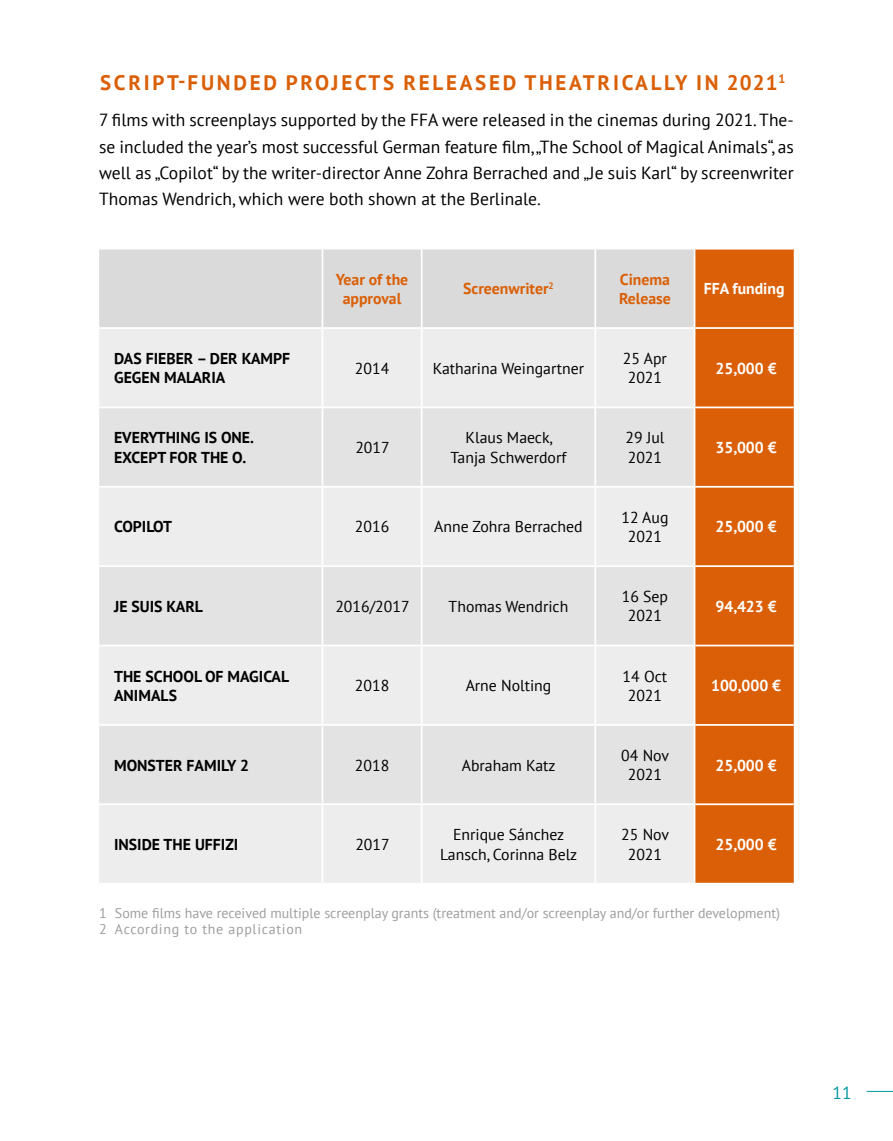
<style>
.page{position:relative;width:893px;height:1141px;background:#fff}
.page>*{position:absolute;margin:0;border:0;box-sizing:border-box;transform-origin:0 0}
.t1{font:700 21px "PT Sans";letter-spacing:.13em;color:#da5f06}
.Fließtext{font:17.5px/26.2px "PT Sans";color:#000;text-align:justify}
.Fließtext-2{font:17.5px "PT Sans";color:#0097a4}
.Tabellentext{font:15.75px/19.2px "PT Sans";color:#000;text-align:center}
.Tabellentext-2{font:700 15.75px/19.2px "PT Sans";color:#000}
.Tabellentext-3{font:700 15.75px "PT Sans";color:#fff}
.Tabellentext-4{font:700 15.75px/19.2px "PT Sans";color:#da5f06;text-align:center}
.t2{font:14px "PT Sans";color:#9d9d9c}
.t3{font:14px "PT Sans";letter-spacing:.05em;color:#9d9d9c}
</style>
<div class="page">
<svg style="left:867px;top:1091px;width:26px;height:1px"></svg>
<div style="left:99px;top:250px;width:595px;height:77px;background:#dadada"></div>
<div style="left:695px;top:250px;width:99px;height:633px;background:#da5f06"></div>
<div style="left:99px;top:329px;width:595px;height:554px;background:#ededed"></div>
<svg style="left:99px;top:408px;width:595px;height:395px;fill:#e3e3e3"></svg>
<hr style="left:322px;top:329px;width:1px;height:78px;background:#fff">
<hr style="left:421px;top:329px;width:2px;height:78px;background:#fff">
<hr style="left:594px;top:329px;width:2px;height:78px;background:#fff">
<hr style="left:99px;top:407px;width:223px;height:1px;background:#fff">
<hr style="left:322px;top:407px;width:100px;height:1px;background:#fff">
<hr style="left:322px;top:408px;width:1px;height:78px;background:#fff">
<hr style="left:422px;top:407px;width:173px;height:1px;background:#fff">
<hr style="left:421px;top:408px;width:2px;height:78px;background:#fff">
<hr style="left:595px;top:407px;width:99px;height:1px;background:#fff">
<hr style="left:594px;top:408px;width:2px;height:78px;background:#fff">
<hr style="left:694px;top:407px;width:100px;height:1px;background:#fff">
<hr style="left:99px;top:486px;width:223px;height:2px;background:#fff">
<hr style="left:322px;top:486px;width:100px;height:2px;background:#fff">
<hr style="left:322px;top:488px;width:1px;height:77px;background:#fff">
<hr style="left:422px;top:486px;width:173px;height:2px;background:#fff">
<hr style="left:421px;top:488px;width:2px;height:77px;background:#fff">
<hr style="left:595px;top:486px;width:99px;height:2px;background:#fff">
<hr style="left:594px;top:488px;width:2px;height:77px;background:#fff">
<hr style="left:694px;top:486px;width:100px;height:2px;background:#fff">
<hr style="left:99px;top:565px;width:223px;height:2px;background:#fff">
<hr style="left:322px;top:565px;width:100px;height:2px;background:#fff">
<hr style="left:322px;top:567px;width:1px;height:78px;background:#fff">
<hr style="left:422px;top:565px;width:173px;height:2px;background:#fff">
<hr style="left:421px;top:567px;width:2px;height:78px;background:#fff">
<hr style="left:595px;top:565px;width:99px;height:2px;background:#fff">
<hr style="left:594px;top:567px;width:2px;height:78px;background:#fff">
<hr style="left:694px;top:565px;width:100px;height:2px;background:#fff">
<hr style="left:99px;top:645px;width:223px;height:1px;background:#fff">
<hr style="left:322px;top:645px;width:100px;height:1px;background:#fff">
<hr style="left:322px;top:646px;width:1px;height:78px;background:#fff">
<hr style="left:422px;top:645px;width:173px;height:1px;background:#fff">
<hr style="left:421px;top:646px;width:2px;height:78px;background:#fff">
<hr style="left:595px;top:645px;width:99px;height:1px;background:#fff">
<hr style="left:594px;top:646px;width:2px;height:78px;background:#fff">
<hr style="left:694px;top:645px;width:100px;height:1px;background:#fff">
<hr style="left:99px;top:724px;width:223px;height:2px;background:#fff">
<hr style="left:322px;top:724px;width:100px;height:2px;background:#fff">
<hr style="left:322px;top:726px;width:1px;height:77px;background:#fff">
<hr style="left:422px;top:724px;width:173px;height:2px;background:#fff">
<hr style="left:421px;top:726px;width:2px;height:77px;background:#fff">
<hr style="left:595px;top:724px;width:99px;height:2px;background:#fff">
<hr style="left:594px;top:726px;width:2px;height:77px;background:#fff">
<hr style="left:694px;top:724px;width:100px;height:2px;background:#fff">
<hr style="left:99px;top:803px;width:223px;height:2px;background:#fff">
<hr style="left:322px;top:803px;width:100px;height:2px;background:#fff">
<hr style="left:322px;top:805px;width:1px;height:78px;background:#fff">
<hr style="left:422px;top:803px;width:173px;height:2px;background:#fff">
<hr style="left:421px;top:805px;width:2px;height:78px;background:#fff">
<hr style="left:595px;top:803px;width:99px;height:2px;background:#fff">
<hr style="left:594px;top:805px;width:2px;height:78px;background:#fff">
<hr style="left:694px;top:803px;width:100px;height:2px;background:#fff">
<hr style="left:322px;top:250px;width:1px;height:77px;background:#fff">
<hr style="left:421px;top:250px;width:2px;height:77px;background:#fff">
<hr style="left:594px;top:250px;width:2px;height:77px;background:#fff">
<hr style="left:694px;top:327px;width:100px;height:2px;background:#fff">
<h2 class="t1" style="left:100px;top:69px;width:687px">SCRIPT-FUNDED PROJECTS RELEASED THEATRICALLY IN 2021<sup>1</sup></h2>
<p class="Fließtext" style="left:99px;top:107px;width:696px">7 films with screenplays supported by the FFA were released in the cinemas during 2021. The&shy;se included the year’s most successful German feature film, „The School of Magical Animals“, as well as „Copilot“ by the writer-director Anne Zohra Berrached and „Je suis Karl“ by screenwriter Thomas Wendrich, which were both shown at the Berlinale.</p>
<p class="Tabellentext-4" style="left:336px;top:269px;width:74px">Year of the approval</p>
<p class="Tabellentext-4" style="left:463px;top:279px;width:92px">Screenwriter<sup>2</sup></p>
<p class="Tabellentext-4" style="left:619px;top:269px;width:53px;text-align:left">Cinema<br>Release</p>
<p class="Tabellentext-3" style="left:704px;top:278px;width:82px">FFA funding</p>
<p class="Tabellentext-2" style="left:114px;top:349px;width:178px">DAS FIEBER – DER KAMPF<br>GEGEN MALARIA</p>
<p class="Tabellentext" style="left:355px;top:358px;width:36px">2014</p>
<p class="Tabellentext" style="left:433px;top:358px;width:153px">Katharina Weingartner</p>
<p class="Tabellentext-2" style="left:114px;top:428px;width:141px">EVERYTHING IS ONE.</p>
<p class="Tabellentext-2" style="left:114px;top:447px;width:134px">EXCEPT FOR THE O.</p>
<p class="Tabellentext" style="left:355px;top:437px;width:36px">2017</p>
<p class="Tabellentext" style="left:465px;top:428px;width:89px">Klaus Maeck,</p>
<p class="Tabellentext" style="left:451px;top:447px;width:117px">Tanja Schwerdorf</p>
<p class="Tabellentext-2" style="left:114px;top:517px;width:59px">COPILOT</p>
<p class="Tabellentext" style="left:355px;top:517px;width:36px">2016</p>
<p class="Tabellentext" style="left:434px;top:517px;width:150px">Anne Zohra Berrached</p>
<p class="Tabellentext-2" style="left:114px;top:596px;width:90px">JE SUIS KARL</p>
<p class="Tabellentext" style="left:335px;top:596px;width:76px">2016/2017</p>
<p class="Tabellentext" style="left:449px;top:596px;width:121px">Thomas Wendrich</p>
<p class="Tabellentext-2" style="left:114px;top:666px;width:176px">THE SCHOOL OF MAGICAL<br>ANIMALS</p>
<p class="Tabellentext" style="left:355px;top:676px;width:36px">2018</p>
<p class="Tabellentext" style="left:466px;top:676px;width:87px">Arne Nolting</p>
<p class="Tabellentext-2" style="left:114px;top:755px;width:136px">MONSTER FAMILY 2</p>
<p class="Tabellentext" style="left:355px;top:755px;width:36px">2018</p>
<p class="Tabellentext" style="left:462px;top:755px;width:95px">Abraham Katz</p>
<p class="Tabellentext" style="left:623px;top:348px;width:45px">25 Apr</p>
<p class="Tabellentext" style="left:628px;top:368px;width:36px">2021</p>
<p class="Tabellentext" style="left:625px;top:428px;width:41px">29 Jul</p>
<p class="Tabellentext" style="left:628px;top:447px;width:36px">2021</p>
<p class="Tabellentext" style="left:621px;top:507px;width:49px">12 Aug</p>
<p class="Tabellentext" style="left:628px;top:526px;width:36px">2021</p>
<p class="Tabellentext" style="left:622px;top:587px;width:48px">16 Sep</p>
<p class="Tabellentext" style="left:628px;top:606px;width:36px">2021</p>
<p class="Tabellentext" style="left:623px;top:666px;width:46px">14 Oct</p>
<p class="Tabellentext" style="left:628px;top:685px;width:36px">2021</p>
<p class="Tabellentext" style="left:621px;top:745px;width:49px">04 Nov</p>
<p class="Tabellentext" style="left:628px;top:765px;width:36px">2021</p>
<p class="Tabellentext-2" style="left:114px;top:834px;width:126px">INSIDE THE UFFIZI</p>
<p class="Tabellentext" style="left:355px;top:834px;width:36px">2017</p>
<p class="Tabellentext" style="left:440px;top:825px;width:139px">Enrique Sánchez<br>Lansch, Corinna Belz</p>
<p class="Tabellentext" style="left:621px;top:825px;width:49px">25 Nov</p>
<p class="Tabellentext" style="left:628px;top:844px;width:36px">2021</p>
<p class="Tabellentext-3" style="left:716px;top:358px;width:63px">25,000 €</p>
<p class="Tabellentext-3" style="left:716px;top:437px;width:63px">35,000 €</p>
<p class="Tabellentext-3" style="left:716px;top:516px;width:63px">25,000 €</p>
<p class="Tabellentext-3" style="left:716px;top:596px;width:63px">94,423 €</p>
<p class="Tabellentext-3" style="left:711px;top:675px;width:72px">100,000 €</p>
<p class="Tabellentext-3" style="left:716px;top:754px;width:63px">25,000 €</p>
<p class="Tabellentext-3" style="left:716px;top:834px;width:63px">25,000 €</p>
<h1 class="t2" style="left:99px;top:904px;width:682px">1 Some films have received multiple screenplay grants (treatment and/or screenplay and/or further development)</h1>
<h1 class="t3" style="left:99px;top:920px;width:205px">2 According to the application</h1>
<p class="Fließtext-2" style="left:832px;top:1081px;width:21px">11</p>
</div>
